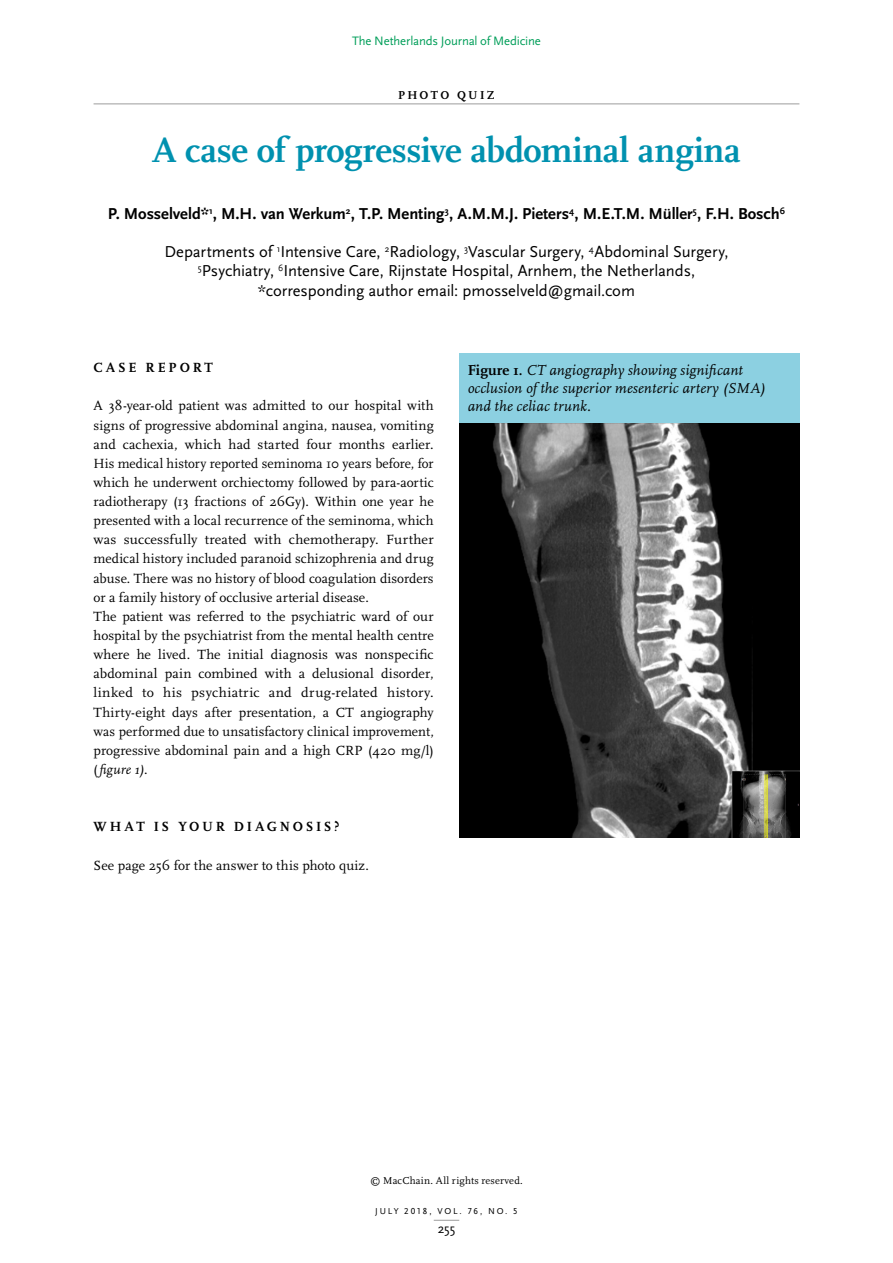
<style>
.page{position:relative;width:893px;height:1263px;background:#fff}
.page>*{position:absolute;margin:0;border:0;box-sizing:border-box;transform-origin:0 0}
.kop{font:700 36px "Scala";letter-spacing:-.01em;color:#0091af}
.auteursinfo{font:16.5px/19.2px "Scala Sans";letter-spacing:-.005em;color:#000;text-align:center}
.auteurs{font:700 16.5px "Scala Sans";letter-spacing:-.005em;color:#000}
.t1{font:italic 15px/18px "Scala";letter-spacing:.01em;color:#000}
.brood_grep{font:13.8px/19.2px "Scala";letter-spacing:.005em;color:#000;text-align:justify}
.tussenkop_1{font:700 13.8px "Scala";letter-spacing:.19em;color:#000}
.t2{font:13.5px "Scala Sans";color:#000}
.t3{font:12.75px "Scala Sans";letter-spacing:-.01em;color:#009e59}
.rubriek{font:700 12px "Scala";letter-spacing:.195em;color:#000}
.t4{font:10.5px "Scala";letter-spacing:.02em;color:#000}
.t5{font:9px "Scala Sans Caps";letter-spacing:.195em;color:#000}
.s1{font-style:italic}
.s2{font-weight:700;font-style:normal}
</style>
<div class="page">
<svg style="left:434px;top:1220px;width:25px;height:1px"></svg>
<hr style="left:94px;top:104px;width:705px;height:1px;background:#9d9d9c">
<div style="left:459px;top:353px;width:340px;height:70px;background:#8cd0e1"></div>
<img style="left:459px;top:423px;width:340px;height:414px">
<p class="t3" style="left:352px;top:34px;width:190px">The Netherlands Journal of Medicine</p>
<p class="rubriek" style="left:398px;top:88px;width:98px">PHOTO QUIZ</p>
<p class="kop" style="left:152px;top:129px;width:590px">A case of progressive abdominal angina</p>
<p class="auteurs" style="left:108px;top:205px;width:679px">P. Mosselveld*<sup>1</sup>, M.H. van Werkum<sup>2</sup>, T.P. Menting<sup>3</sup>, A.M.M.J. Pieters<sup>4</sup>, M.E.T.M. Müller<sup>5</sup>, F.H. Bosch<sup>6</sup></p>
<p class="auteursinfo" style="left:164px;top:243px;width:566px">Departments of <sup>1</sup>Intensive Care, <sup>2</sup>Radiology, <sup>3</sup>Vascular Surgery, <sup>4</sup>Abdominal Surgery,<br><sup>5</sup>Psychiatry, <sup>6</sup>Intensive Care, Rijnstate Hospital, Arnhem, the Netherlands, *corresponding author email: pmosselveld@gmail.com</p>
<p class="tussenkop_1" style="left:94px;top:360px;width:121px">CASE REPORT</p>
<p class="brood_grep" style="left:94px;top:396px;width:342px">A 38-year-old patient was admitted to our hospital with signs of progressive abdominal angina, nausea, vomiting and cachexia, which had started four months earlier.<br>His medical history reported seminoma 10 years before, for which he underwent orchiectomy followed by para-aortic radiotherapy (13 fractions of 26Gy). Within one year he presented with a local recurrence of the seminoma, which was successfully treated with chemotherapy. Further medical history included paranoid schizophrenia and drug abuse. There was no history of blood coagulation disorders or a family history of occlusive arterial disease.</p>
<p class="brood_grep" style="left:94px;top:607px;width:342px">The patient was referred to the psychiatric ward of our hospital by the psychiatrist from the mental health centre where he lived. The initial diagnosis was nonspecific abdominal pain combined with a delusional disorder, linked to his psychiatric and drug-related history.<br>Thirty-eight days after presentation, a CT angiography was performed due to unsatisfactory clinical improvement, progressive abdominal pain and a high CRP (420 mg/l) (<span class="s1">figure 1)</span>.</p>
<p class="tussenkop_1" style="left:94px;top:819px;width:248px">WHAT IS YOUR DIAGNOSIS?</p>
<p class="brood_grep" style="left:94px;top:856px;width:277px">See page 256 for the answer to this photo quiz.</p>
<p class="t1" style="left:468px;top:361px;width:299px"><span class="s2">Figure 1.</span> CT angiography showing significant occlusion of the superior mesenteric artery (SMA) and the celiac trunk.</p>
<p class="t4" style="left:370px;top:1174px;width:154px">© MacChain. All rights reserved.</p>
<p class="t5" style="left:375px;top:1206px;width:144px">JULY 2018, VOL. 76, NO. 5</p>
<p class="t2" style="left:438px;top:1221px;width:19px">255</p>
</div>
